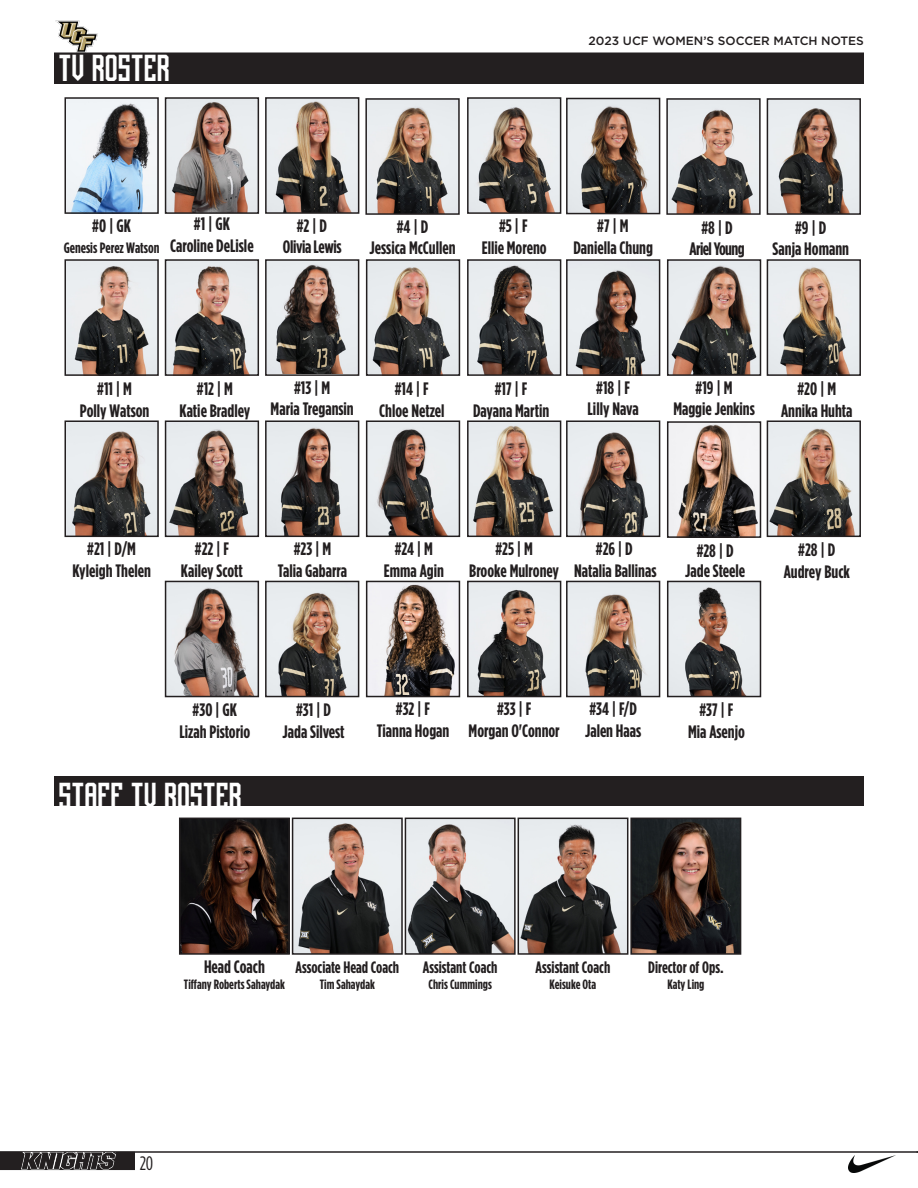
<style>
.page{position:relative;width:918px;height:1188px;background:#fff}
.page>*{position:absolute;margin:0;border:0;box-sizing:border-box;transform-origin:0 0}
.t1{font:37.5px "Knighted";color:#fff}
.t2{font:19.5px "Gotham Condensed";color:#231f20}
.t3{font:700 18px "Gotham Condensed";color:#231f20}
.t4{font:700 18px "Gotham Condensed";letter-spacing:-.02em;color:#231f20}
.t5{font:700 18px "Gotham Condensed";letter-spacing:-.03em;color:#231f20}
.t6{font:700 16.5px "Gotham Condensed";color:#231f20}
.t7{font:700 15px "Gotham Condensed";color:#231f20}
.t8{font:700 13.5px "Gotham Condensed";color:#231f20}
.t9{font:500 12px "Gotham";color:#231f20}
</style>
<div class="page">
<hr style="left:0;top:1151px;width:918px;height:2px;background:#231f20">
<img style="left:55px;top:20px;width:43px;height:32px">
<hr style="left:54px;top:52px;width:810px;height:2px;background:#231f20">
<div style="left:1px;top:1152px;width:133px;height:17px;background:#231f20"></div>
<div style="left:0;top:1152px;width:135px;height:18px;border:2px solid #231f20"></div>
<img style="left:18px;top:1151px;width:101px;height:19px">
<img style="left:848px;top:1156px;width:46px;height:17px">
<div style="left:54px;top:54px;width:810px;height:30px;background:#231f20"></div>
<div style="left:54px;top:776px;width:810px;height:30px;background:#231f20"></div>
<img style="left:67px;top:100px;width:89px;height:111px">
<div style="left:64px;top:97px;width:95px;height:117px;border:2px solid #231f20"></div>
<img style="left:569px;top:262px;width:88px;height:111px">
<div style="left:566px;top:259px;width:94px;height:117px;border:2px solid #231f20"></div>
<img style="left:669px;top:101px;width:89px;height:111px">
<div style="left:666px;top:98px;width:95px;height:117px;border:2px solid #231f20"></div>
<img style="left:569px;top:423px;width:88px;height:111px">
<div style="left:566px;top:420px;width:94px;height:117px;border:2px solid #231f20"></div>
<img style="left:569px;top:101px;width:88px;height:110px">
<div style="left:566px;top:98px;width:94px;height:116px;border:2px solid #231f20"></div>
<img style="left:168px;top:423px;width:88px;height:111px">
<div style="left:165px;top:420px;width:94px;height:117px;border:2px solid #231f20"></div>
<img style="left:168px;top:262px;width:88px;height:111px">
<div style="left:165px;top:259px;width:94px;height:117px;border:2px solid #231f20"></div>
<img style="left:168px;top:100px;width:88px;height:111px">
<div style="left:165px;top:97px;width:94px;height:117px;border:2px solid #231f20"></div>
<img style="left:770px;top:262px;width:88px;height:111px">
<div style="left:767px;top:259px;width:94px;height:117px;border:2px solid #231f20"></div>
<img style="left:770px;top:101px;width:88px;height:111px">
<div style="left:767px;top:98px;width:94px;height:117px;border:2px solid #231f20"></div>
<img style="left:770px;top:423px;width:88px;height:111px">
<div style="left:767px;top:420px;width:94px;height:117px;border:2px solid #231f20"></div>
<img style="left:470px;top:100px;width:88px;height:111px">
<div style="left:467px;top:97px;width:94px;height:117px;border:2px solid #231f20"></div>
<img style="left:369px;top:423px;width:88px;height:111px">
<div style="left:366px;top:420px;width:94px;height:117px;border:2px solid #231f20"></div>
<img style="left:369px;top:262px;width:88px;height:111px">
<div style="left:366px;top:259px;width:94px;height:117px;border:2px solid #231f20"></div>
<img style="left:670px;top:262px;width:88px;height:111px">
<div style="left:667px;top:259px;width:94px;height:117px;border:2px solid #231f20"></div>
<img style="left:470px;top:584px;width:88px;height:110px">
<div style="left:467px;top:581px;width:94px;height:116px;border:2px solid #231f20"></div>
<img style="left:670px;top:424px;width:88px;height:111px">
<div style="left:667px;top:421px;width:94px;height:117px;border:2px solid #231f20"></div>
<img style="left:368px;top:101px;width:89px;height:111px">
<div style="left:365px;top:98px;width:95px;height:117px;border:2px solid #231f20"></div>
<img style="left:268px;top:423px;width:88px;height:111px">
<div style="left:265px;top:420px;width:94px;height:117px;border:2px solid #231f20"></div>
<img style="left:268px;top:262px;width:88px;height:111px">
<div style="left:265px;top:259px;width:94px;height:117px;border:2px solid #231f20"></div>
<img style="left:268px;top:100px;width:88px;height:111px">
<div style="left:265px;top:97px;width:94px;height:117px;border:2px solid #231f20"></div>
<img style="left:67px;top:423px;width:89px;height:111px">
<div style="left:64px;top:420px;width:95px;height:117px;border:2px solid #231f20"></div>
<img style="left:67px;top:262px;width:89px;height:111px">
<div style="left:64px;top:259px;width:95px;height:117px;border:2px solid #231f20"></div>
<img style="left:369px;top:584px;width:88px;height:110px">
<div style="left:366px;top:581px;width:94px;height:116px;border:2px solid #231f20"></div>
<img style="left:470px;top:423px;width:88px;height:111px">
<div style="left:467px;top:420px;width:94px;height:117px;border:2px solid #231f20"></div>
<img style="left:470px;top:262px;width:88px;height:111px">
<div style="left:467px;top:259px;width:94px;height:117px;border:2px solid #231f20"></div>
<img style="left:182px;top:821px;width:105px;height:131px">
<div style="left:179px;top:818px;width:111px;height:137px;border:2px solid #231f20"></div>
<img style="left:633px;top:821px;width:105px;height:131px">
<div style="left:630px;top:818px;width:111px;height:137px;border:2px solid #231f20"></div>
<img style="left:408px;top:821px;width:105px;height:131px">
<div style="left:405px;top:818px;width:111px;height:137px;border:2px solid #231f20"></div>
<img style="left:295px;top:821px;width:105px;height:131px">
<div style="left:292px;top:818px;width:111px;height:137px;border:2px solid #231f20"></div>
<img style="left:521px;top:821px;width:104px;height:131px">
<div style="left:518px;top:818px;width:110px;height:137px;border:2px solid #231f20"></div>
<img style="left:168px;top:584px;width:88px;height:110px">
<div style="left:165px;top:581px;width:94px;height:116px;border:2px solid #231f20"></div>
<img style="left:268px;top:584px;width:88px;height:110px">
<div style="left:265px;top:581px;width:94px;height:116px;border:2px solid #231f20"></div>
<img style="left:569px;top:584px;width:88px;height:110px">
<div style="left:566px;top:581px;width:94px;height:116px;border:2px solid #231f20"></div>
<img style="left:670px;top:584px;width:88px;height:110px">
<div style="left:667px;top:581px;width:94px;height:116px;border:2px solid #231f20"></div>
<p class="t1" style="left:58px;top:51px;width:113px">TV ROSTER</p>
<p class="t9" style="left:589px;top:33px;width:277px">2023 UCF WOMEN’S SOCCER MATCH NOTES</p>
<p class="t3" style="left:92px;top:215px;width:40px">#0 | GK</p>
<p class="t7" style="left:64px;top:239px;width:97px">Genesis Perez Watson</p>
<p class="t3" style="left:194px;top:214px;width:38px">#1 | GK</p>
<p class="t3" style="left:170px;top:235px;width:85px">Caroline DeLisle</p>
<p class="t3" style="left:297px;top:215px;width:32px">#2 | D</p>
<p class="t4" style="left:283px;top:237px;width:60px">Olivia Lewis</p>
<p class="t3" style="left:397px;top:216px;width:33px">#4 | D</p>
<p class="t3" style="left:370px;top:238px;width:88px">Jessica McCullen</p>
<p class="t3" style="left:499px;top:215px;width:30px">#5 | F</p>
<p class="t3" style="left:482px;top:237px;width:66px">Ellie Moreno</p>
<p class="t3" style="left:597px;top:216px;width:33px">#7 | M</p>
<p class="t3" style="left:573px;top:238px;width:81px">Daniella Chung</p>
<p class="t3" style="left:701px;top:217px;width:33px">#8 | D</p>
<p class="t5" style="left:689px;top:239px;width:57px">Ariel Young</p>
<p class="t3" style="left:795px;top:217px;width:33px">#9 | D</p>
<p class="t3" style="left:773px;top:239px;width:78px">Sanja Homann</p>
<p class="t3" style="left:97px;top:379px;width:36px">#11 | M</p>
<p class="t3" style="left:80px;top:400px;width:71px">Polly Watson</p>
<p class="t3" style="left:197px;top:379px;width:38px">#12 | M</p>
<p class="t3" style="left:179px;top:400px;width:72px">Katie Bradley</p>
<p class="t3" style="left:294px;top:377px;width:38px">#13 | M</p>
<p class="t3" style="left:271px;top:399px;width:85px">Maria Tregansin</p>
<p class="t3" style="left:395px;top:379px;width:36px">#14 | F</p>
<p class="t3" style="left:379px;top:400px;width:67px">Chloe Netzel</p>
<p class="t3" style="left:495px;top:379px;width:34px">#17 | F</p>
<p class="t3" style="left:473px;top:400px;width:78px">Dayana Martin</p>
<p class="t3" style="left:596px;top:377px;width:35px">#18 | F</p>
<p class="t3" style="left:588px;top:399px;width:53px">Lilly Nava</p>
<p class="t3" style="left:696px;top:377px;width:38px">#19 | M</p>
<p class="t3" style="left:673px;top:399px;width:83px">Maggie Jenkins</p>
<p class="t3" style="left:798px;top:379px;width:40px">#20 | M</p>
<p class="t3" style="left:781px;top:400px;width:73px">Annika Huhta</p>
<p class="t3" style="left:87px;top:539px;width:50px">#21 | D/M</p>
<p class="t3" style="left:72px;top:560px;width:80px">Kyleigh Thelen</p>
<p class="t3" style="left:195px;top:539px;width:36px">#22 | F</p>
<p class="t3" style="left:181px;top:560px;width:64px">Kailey Scott</p>
<p class="t3" style="left:294px;top:539px;width:39px">#23 | M</p>
<p class="t3" style="left:278px;top:560px;width:71px">Talia Gabarra</p>
<p class="t3" style="left:395px;top:539px;width:40px">#24 | M</p>
<p class="t3" style="left:384px;top:560px;width:61px">Emma Agin</p>
<p class="t3" style="left:495px;top:539px;width:39px">#25 | M</p>
<p class="t3" style="left:469px;top:560px;width:91px">Brooke Mulroney</p>
<p class="t3" style="left:596px;top:539px;width:38px">#26 | D</p>
<p class="t3" style="left:574px;top:560px;width:84px">Natalia Ballinas</p>
<p class="t3" style="left:697px;top:541px;width:38px">#28 | D</p>
<p class="t3" style="left:685px;top:560px;width:61px">Jade Steele</p>
<p class="t3" style="left:798px;top:540px;width:38px">#28 | D</p>
<p class="t3" style="left:784px;top:561px;width:68px">Audrey Buck</p>
<p class="t3" style="left:193px;top:700px;width:46px">#30 | GK</p>
<p class="t3" style="left:179px;top:722px;width:72px">Lizah Pistorio</p>
<p class="t1" style="left:58px;top:779px;width:185px">STAFF TV ROSTER</p>
<p class="t3" style="left:296px;top:700px;width:36px">#31 | D</p>
<p class="t3" style="left:283px;top:722px;width:64px">Jada Silvest</p>
<p class="t3" style="left:396px;top:699px;width:36px">#32 | F</p>
<p class="t3" style="left:377px;top:720px;width:74px">Tianna Hogan</p>
<p class="t3" style="left:497px;top:699px;width:36px">#33 | F</p>
<p class="t3" style="left:469px;top:720px;width:93px">Morgan O'Connor</p>
<p class="t3" style="left:589px;top:699px;width:49px">#34 | F/D</p>
<p class="t3" style="left:585px;top:720px;width:58px">Jalen Haas</p>
<p class="t3" style="left:700px;top:700px;width:35px">#37 | F</p>
<p class="t3" style="left:688px;top:722px;width:58px">Mia Asenjo</p>
<p class="t3" style="left:204px;top:956px;width:62px">Head Coach</p>
<p class="t8" style="left:184px;top:977px;width:102px">Tiffany Roberts Sahaydak</p>
<p class="t6" style="left:295px;top:958px;width:105px">Associate Head Coach</p>
<p class="t8" style="left:320px;top:977px;width:57px">Tim Sahaydak</p>
<p class="t6" style="left:423px;top:958px;width:76px">Assistant Coach</p>
<p class="t8" style="left:429px;top:977px;width:65px">Chris Cummings</p>
<p class="t6" style="left:536px;top:958px;width:76px">Assistant Coach</p>
<p class="t8" style="left:550px;top:977px;width:48px">Keisuke Ota</p>
<p class="t6" style="left:648px;top:958px;width:77px">Director of Ops.</p>
<p class="t8" style="left:667px;top:977px;width:39px">Katy Ling</p>
<p class="t2" style="left:140px;top:1152px;width:15px">20</p>
</div>
